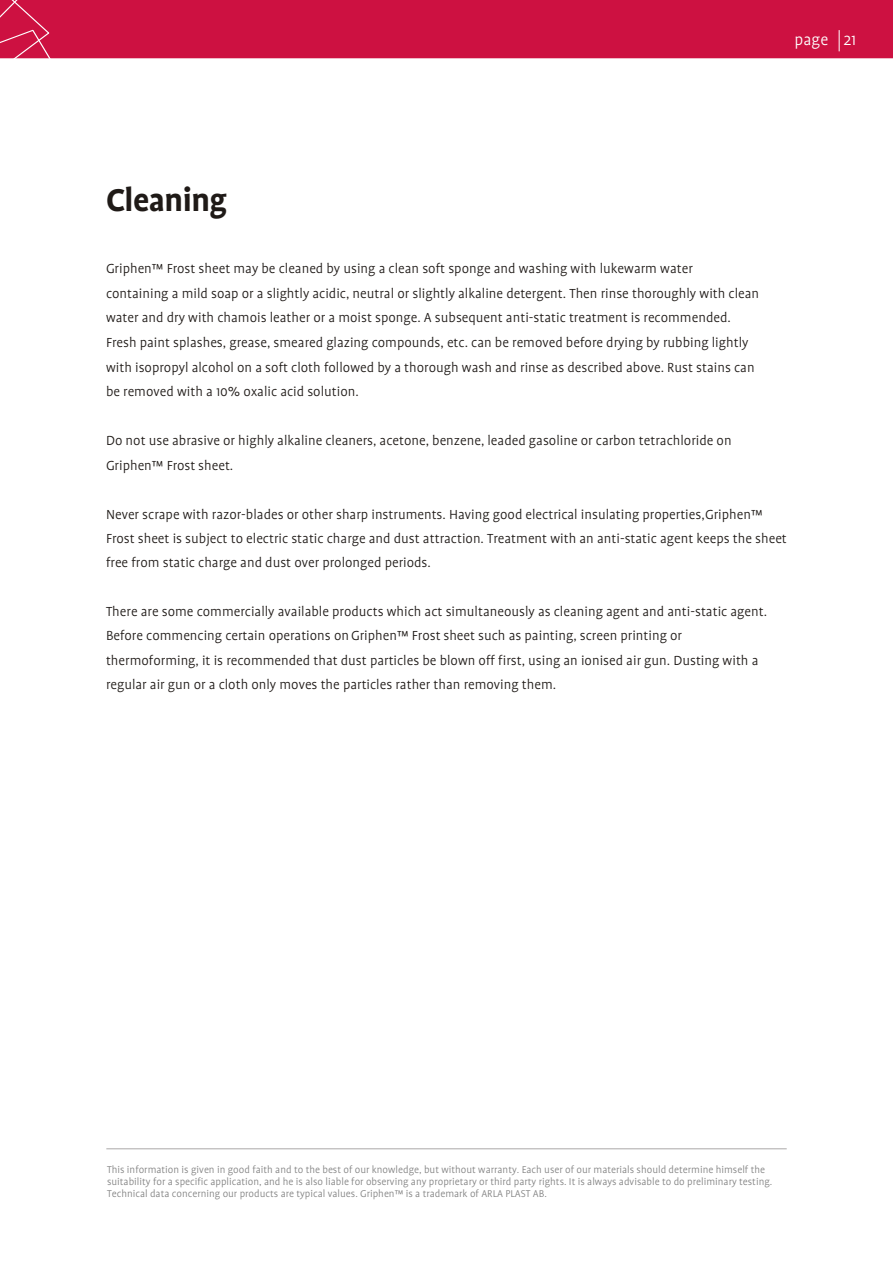
<style>
.page{position:relative;width:893px;height:1263px;background:#fff}
.page>*{position:absolute;margin:0;border:0;box-sizing:border-box;transform-origin:0 0}
.t1{font:36px "Profile Bold CE";letter-spacing:-.015em;color:#1f1a17}
.t2{font:18px "Profile Light CE";color:#fff}
.t3{font:15px/24.6px "Profile Light CE";color:#1f1a17}
.t4{font:11.25px/11.9px "Profile Light CE";color:#828282}
</style>
<div class="page">
<div style="left:53px;top:0;width:840px;height:58px;background:#cd1141"></div>
<svg style="left:839px;top:30px;width:1px;height:21px"></svg>
<svg style="left:0;top:0;width:53px;height:59px;background:#d0234f"></svg>
<hr style="left:106px;top:1148px;width:681px;height:1px;background:#aba8a8">
<p class="t2" style="left:795px;top:31px;width:63px">page 21</p>
<h1 class="t1" style="left:106px;top:183px;width:123px">Cleaning</h1>
<p class="t3" style="left:106px;top:257px;width:588px">Griphen™ Frost sheet may be cleaned by using a clean soft sponge and washing with lukewarm water</p>
<p class="t3" style="left:106px;top:281px;width:655px">containing a mild soap or a slightly acidic, neutral or slightly alkaline detergent. Then rinse thoroughly with clean water and dry with chamois leather or a moist sponge. A subsequent anti-static treatment is recommended.<br>Fresh paint splashes, grease, smeared glazing compounds, etc. can be removed before drying by rubbing lightly with isopropyl alcohol on a soft cloth followed by a thorough wash and rinse as described above. Rust stains can be removed with a 10% oxalic acid solution.</p>
<p class="t3" style="left:106px;top:429px;width:627px">Do not use abrasive or highly alkaline cleaners, acetone, benzene, leaded gasoline or carbon tetrachloride on</p>
<p class="t3" style="left:106px;top:453px;width:129px">Griphen™ Frost sheet.</p>
<p class="t3" style="left:106px;top:503px;width:682px;line-height:23.9px">Never scrape with razor-blades or other sharp instruments. Having good electrical insulating properties,Griphen™<br>Frost sheet is subject to electric static charge and dust attraction. Treatment with an anti-static agent keeps the sheet</p>
<p class="t3" style="left:106px;top:550px;width:326px">free from static charge and dust over prolonged periods.</p>
<p class="t3" style="left:106px;top:599px;width:663px">There are some commercially available products which act simultaneously as cleaning agent and anti-static agent.</p>
<p class="t3" style="left:106px;top:648px;width:654px">thermoforming, it is recommended that dust particles be blown off first, using an ionised air gun. Dusting with a regular air gun or a cloth only moves the particles rather than removing them.</p>
<p class="t3" style="left:106px;top:624px;width:577px">Before commencing certain operations onGriphen™ Frost sheet such as painting, screen printing or</p>
<p class="t4" style="left:107px;top:1164px;width:667px">This information is given in good faith and to the best of our knowledge, but without warranty. Each user of our materials should determine himself the suitability for a specific application, and he is also liable for observing any proprietary or third party rights. It is always advisable to do preliminary testing.<br>Technical data concerning our products are typical values. Griphen™ is a trademark of ARLA PLAST AB.</p>
</div>
